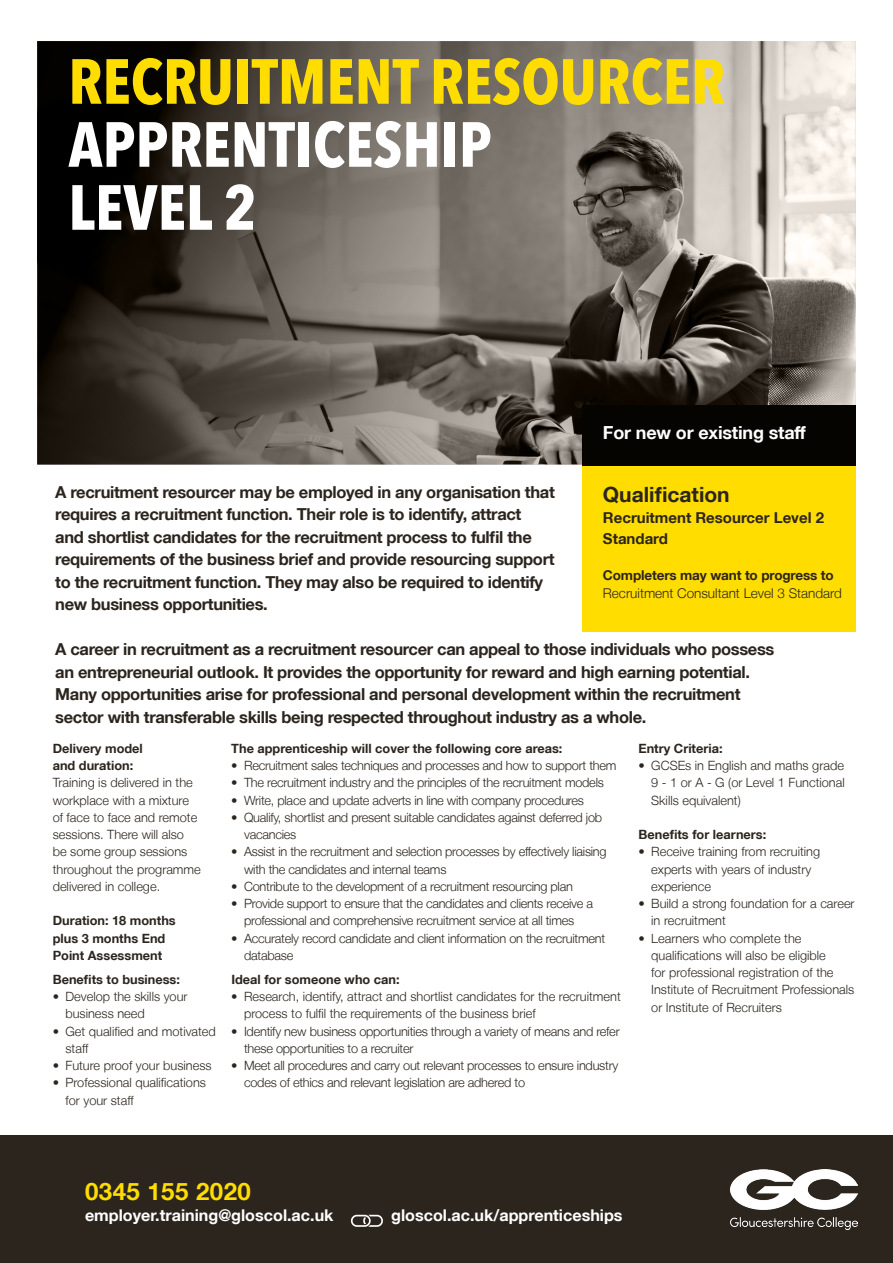
<style>
.page{position:relative;width:893px;height:1263px;background:#fff}
.page>*{position:absolute;margin:0;border:0;box-sizing:border-box;transform-origin:0 0}
.t1{font:700 condensed 63px/63px "Avenir Next LT Pro";color:#fd0}
.Telephone_Number{font:700 24px "Helvetica Neue LT";letter-spacing:.02em;color:#fd0}
.t2{font:700 21px "Helvetica Neue LT";color:#2c251e}
.t3{font:700 18px "Helvetica Neue LT";letter-spacing:-.01em;color:#fff}
.Opening_Text{font:700 16.5px/22.5px "Helvetica Neue LT";letter-spacing:-.02em;color:#2c251e}
.Email_and_web_address{font:700 16.2px "Helvetica Neue LT";color:#fff}
.t4{font:700 15px/21px "Helvetica Neue LT";color:#2c251e}
.t5{font:300 13.5px "Helvetica Neue LT";color:#2c251e}
.t6{font:700 13.5px "Helvetica Neue LT";letter-spacing:-.01em;color:#2c251e}
.Bullet_Text{font:300 12.75px/17.2px "Helvetica Neue LT";letter-spacing:-.02em;color:#2c251e}
.Bullet_Text-2{font:300 12.75px/17.2px "Helvetica Neue LT";color:#2c251e}
.Body_Text{font:300 12.75px/17.2px "Helvetica Neue LT";letter-spacing:-.02em;color:#2c251e}
.Bullet_Headings{font:700 12.75px/17.2px "Helvetica Neue LT";color:#2c251e}
.Body_Text-2{font:300 12.75px/17.2px "Helvetica Neue LT";color:#2c251e}
.Body_Text-3{font:700 12.75px/17.2px "Helvetica Neue LT";color:#2c251e}
.s1{color:#fff}
</style>
<div class="page">
<svg style="left:37px;top:41px;width:819px;height:424px"></svg>
<div style="left:582px;top:406px;width:274px;height:61px;background:#060400"></div>
<div style="left:582px;top:466px;width:274px;height:165px;background:#fd0"></div>
<div style="left:0;top:1135px;width:893px;height:128px;background:#2c251e"></div>
<svg style="left:351px;top:1215px;width:32px;height:12px"></svg>
<img style="left:730px;top:1170px;width:127px;height:60px">
<h1 class="t1" style="left:68px;top:50px;width:658px">RECRUITMENT RESOURCER<br><span class="s1">APPRENTICESHIP<br>LEVEL 2</span></h1>
<h3 class="t3" style="left:603px;top:422px;width:204px">For new or existing staff</h3>
<p class="Opening_Text" style="left:55px;top:480px;width:501px">A recruitment resourcer may be employed in any organisation that requires a recruitment function. Their role is to identify, attract<br>and shortlist candidates for the recruitment process to fulfil the requirements of the business brief and provide resourcing support to the recruitment function. They may also be required to identify new business opportunities.</p>
<p class="Opening_Text" style="left:55px;top:638px;width:721px">A career in recruitment as a recruitment resourcer can appeal to those individuals who possess an entrepreneurial outlook. It provides the opportunity for reward and high earning potential.<br>Many opportunities arise for professional and personal development within the recruitment sector with transferable skills being respected throughout industry as a whole.</p>
<h3 class="Bullet_Headings" style="left:53px;top:739px;width:92px">Delivery model and duration:</h3>
<p class="Body_Text-2" style="left:53px;top:774px;width:150px">Training is delivered in the workplace with a mixture of face to face and remote sessions. There will also be some group sessions throughout the programme delivered in college.</p>
<p class="Body_Text-3" style="left:53px;top:912px;width:125px">Duration: 18 months</p>
<p class="Body_Text-3" style="left:53px;top:929px;width:114px">plus 3 months End<br>Point Assessment</p>
<h3 class="Bullet_Headings" style="left:53px;top:970px;width:129px">Benefits to business:</h3>
<p class="Bullet_Text-2" style="left:65px;top:988px;width:124px;text-indent:-13px">• Develop the skills your business need</p>
<p class="Bullet_Text-2" style="left:65px;top:1022px;width:152px;text-indent:-13px">• Get qualified and motivated staff</p>
<p class="Bullet_Text-2" style="left:53px;top:1057px;width:160px">• Future proof your business</p>
<p class="Bullet_Text-2" style="left:65px;top:1074px;width:142px;text-indent:-13px">• Professional qualifications for your staff</p>
<h3 class="t2" style="left:603px;top:482px;width:128px">Qualification</h3>
<p class="t4" style="left:603px;top:507px;width:223px">Recruitment Resourcer Level 2<br>Standard</p>
<p class="t6" style="left:603px;top:567px;width:232px">Completers may want to progress to</p>
<p class="t5" style="left:603px;top:585px;width:240px">Recruitment Consultant Level 3 Standard</p>
<h3 class="Bullet_Headings" style="left:638px;top:739px;width:86px">Entry Criteria:</h3>
<p class="Bullet_Text" style="left:651px;top:757px;width:195px;text-align:justify;text-indent:-13px">• GCSEs in English and maths grade 9 - 1 or A - G (or Level 1 Functional Skills equivalent)</p>
<h3 class="Bullet_Headings" style="left:638px;top:826px;width:129px">Benefits for learners:</h3>
<p class="Bullet_Text-2" style="left:651px;top:843px;width:170px;text-indent:-13px">• Receive training from recruiting experts with years of industry experience</p>
<p class="Bullet_Text-2" style="left:651px;top:895px;width:205px;text-indent:-13px">• Build a strong foundation for a career in recruitment</p>
<p class="Bullet_Text-2" style="left:651px;top:929px;width:205px;text-indent:-13px">• Learners who complete the qualifications will also be eligible<br>for professional registration of the Institute of Recruitment Professionals or Institute of Recruiters</p>
<h3 class="Bullet_Headings" style="left:231px;top:739px;width:333px">The apprenticeship will cover the following core areas:</h3>
<p class="Bullet_Text" style="left:231px;top:757px;width:387px">• Recruitment sales techniques and processes and how to support them</p>
<p class="Bullet_Text" style="left:231px;top:774px;width:374px">• The recruitment industry and the principles of the recruitment models</p>
<p class="Bullet_Text" style="left:231px;top:791px;width:354px">• Write, place and update adverts in line with company procedures</p>
<p class="Bullet_Text" style="left:244px;top:808px;width:360px;text-indent:-13px">• Qualify, shortlist and present suitable candidates against deferred job vacancies</p>
<p class="Bullet_Text" style="left:244px;top:843px;width:364px;text-indent:-13px">• Assist in the recruitment and selection processes by effectively liaising with the candidates and internal teams</p>
<p class="Bullet_Text" style="left:231px;top:877px;width:343px">• Contribute to the development of a recruitment resourcing plan</p>
<p class="Bullet_Text" style="left:231px;top:895px;width:363px;text-align:center">• Provide support to ensure that the candidates and clients receive a professional and comprehensive recruitment service at all times</p>
<p class="Bullet_Text" style="left:244px;top:929px;width:363px;text-indent:-13px">• Accurately record candidate and client information on the recruitment database</p>
<h3 class="Bullet_Headings" style="left:231px;top:970px;width:170px">Ideal for someone who can:</h3>
<p class="Bullet_Text-2" style="left:244px;top:988px;width:378px;text-indent:-13px">• Research, identify, attract and shortlist candidates for the recruitment process to fulfil the requirements of the business brief</p>
<p class="Body_Text" style="left:244px;top:1022px;width:377px;text-indent:-13px">• Identify new business opportunities through a variety of means and refer these opportunities to a recruiter</p>
<p class="Body_Text" style="left:244px;top:1057px;width:376px;text-indent:-13px">• Meet all procedures and carry out relevant processes to ensure industry codes of ethics and relevant legislation are adhered to</p>
<p class="Telephone_Number" style="left:85px;top:1176px;width:167px">0345 155 2020</p>
<p class="Email_and_web_address" style="left:85px;top:1205px;width:250px">employer.training@gloscol.ac.uk</p>
<p class="Email_and_web_address" style="left:391px;top:1205px;width:233px">gloscol.ac.uk/apprenticeships</p>
</div>
